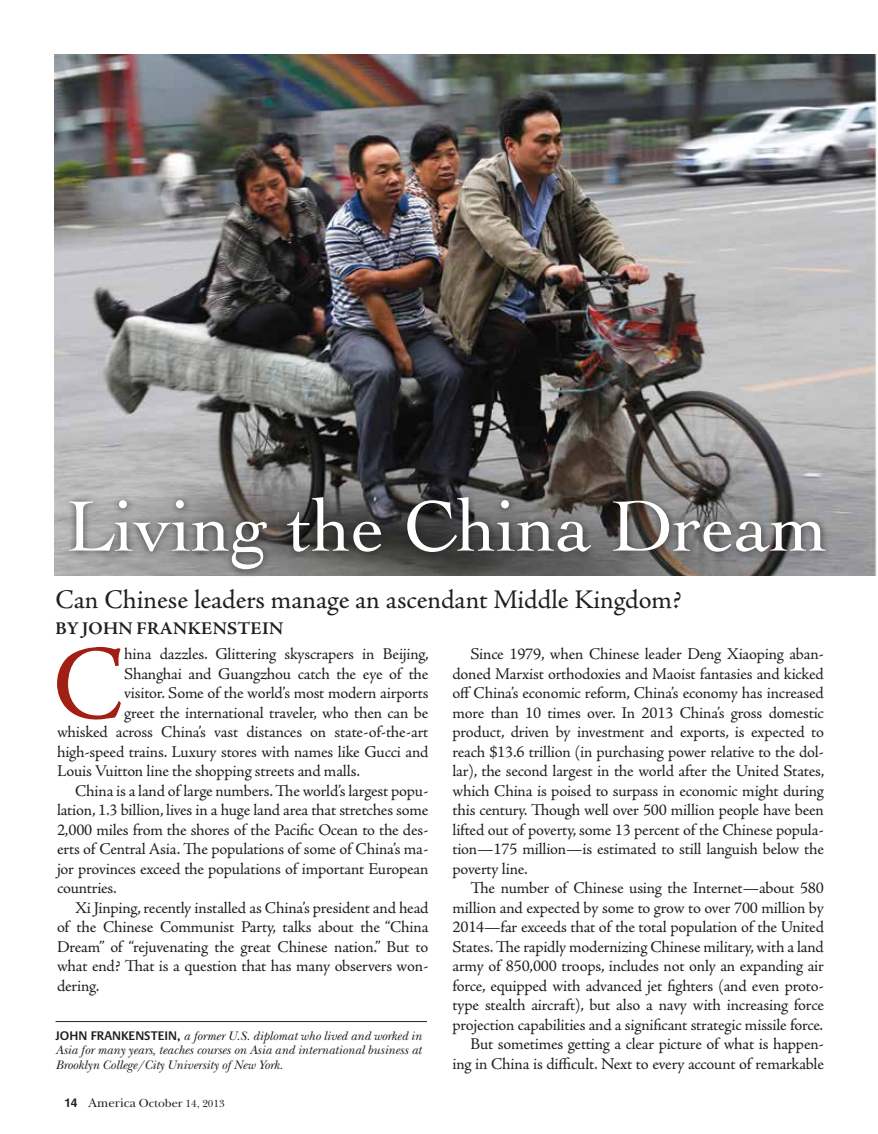
<style>
.page{position:relative;width:878px;height:1134px;background:#fff}
.page>*{position:absolute;margin:0;border:0;box-sizing:border-box;transform-origin:0 0}
.t1{font:105.9px "Adobe Jenson Pro";color:#a21f14}
.t2{font:75px "Cochin LT Std";color:#fff}
.t3{font:27px "Adobe Jenson Pro";color:#231f20}
.t4{font:700 18px "Adobe Jenson Pro";letter-spacing:.015em;color:#231f20}
.t5{font:16.5px/19.5px "Adobe Jenson Pro";letter-spacing:-.015em;color:#231f20;text-align:justify}
.t6{font:italic 12.75px/14.5px "New Baskerville ITC";color:#231f20;text-align:justify}
.t7{font:12.75px "New Baskerville ITC";color:#231f20}
.s1{font-family:"Praxis LT Pro";font-weight:600;font-style:normal}
.s2{font-family:"Helvetica LT Std";font-weight:700;font-size:12px}
.s3{font-size:12px}
.s4{font-size:10.5px}
</style>
<div class="page">
<hr style="left:56px;top:1021px;width:371px;height:1px;background:#231f20">
<img style="left:55px;top:54px;width:823px;height:522px">
<div style="left:62px;top:491px;width:771px;height:88px;background:#231f20;opacity:.75"></div>
<h2 class="t2" style="left:66px;top:483px;width:763px">Living the China Dream</h2>
<h3 class="t3" style="left:56px;top:584px;width:627px">Can Chinese leaders manage an ascendant Middle Kingdom?</h3>
<p class="t4" style="left:56px;top:618px;width:229px">BY JOHN FRANKENSTEIN</p>
<h1 class="t1" style="left:53px;top:625px;width:73px">C</h1>
<p class="t5" style="left:124px;top:645px;width:306px">hina dazzles. Glittering skyscrapers in Beijing,</p>
<p class="t5" style="left:124px;top:664px;width:306px">Shanghai and Guangzhou catch the eye of the</p>
<p class="t5" style="left:124px;top:684px;width:306px">visitor. Some of the world’s most modern airports</p>
<p class="t5" style="left:124px;top:703px;width:306px">greet the international traveler, who then can be</p>
<p class="t5" style="left:57px;top:723px;width:373px">whisked across China’s vast distances on state-of-the-art</p>
<p class="t5" style="left:57px;top:742px;width:373px">high-speed trains. Luxury stores with names like Gucci and</p>
<p class="t5" style="left:57px;top:762px;width:304px">Louis Vuitton line the shopping streets and malls.</p>
<p class="t5" style="left:75px;top:781px;width:355px">China is a land of large numbers. The world’s largest popu-</p>
<p class="t5" style="left:57px;top:801px;width:373px">lation, 1.3 billion, lives in a huge land area that stretches some</p>
<p class="t5" style="left:57px;top:820px;width:373px">2,000 miles from the shores of the Pacific Ocean to the des-</p>
<p class="t5" style="left:57px;top:840px;width:373px">erts of Central Asia. The populations of some of China’s ma-</p>
<p class="t5" style="left:57px;top:859px;width:373px">jor provinces exceed the populations of important European</p>
<p class="t5" style="left:57px;top:879px;width:61px">countries.</p>
<p class="t5" style="left:75px;top:898px;width:355px">Xi Jinping, recently installed as China’s president and head</p>
<p class="t5" style="left:57px;top:918px;width:373px">of the Chinese Communist Party, talks about the “China</p>
<p class="t5" style="left:57px;top:937px;width:373px">Dream” of “rejuvenating the great Chinese nation.” But to</p>
<p class="t5" style="left:57px;top:957px;width:373px">what end? That is a question that has many observers won-</p>
<p class="t5" style="left:57px;top:976px;width:44px">dering.</p>
<p class="t6" style="left:56px;top:1028px;width:367px"><span class="s1">JOHN FRANKENSTEIN,</span> a former U.S. diplomat who lived and worked in Asia for many years, teaches courses on Asia and international business at Brooklyn College/City University of New York.</p>
<p class="t7" style="left:64px;top:1095px;width:162px"><span class="s2">14</span> America <span class="s3">October</span> <span class="s4">14, 2013</span></p>
<p class="t5" style="left:452px;top:645px;width:373px;text-indent:18px">Since 1979, when Chinese leader Deng Xiaoping aban&shy;doned Marxist orthodoxies and Maoist fantasies and kicked off China’s economic reform, China’s economy has increased more than 10 times over. In 2013 China’s gross domestic product, driven by investment and exports, is expected to reach $13.6 trillion (in purchasing power relative to the dol&shy;lar), the second largest in the world after the United States, which China is poised to surpass in economic might during this century. Though well over 500 million people have been lifted out of poverty, some 13 percent of the Chinese popula&shy;tion—175 million—is estimated to still languish below the poverty line.</p>
<p class="t5" style="left:452px;top:879px;width:373px;text-align:right">The number of Chinese using the Internet—about 580 million and expected by some to grow to over 700 million by 2014—far exceeds that of the total population of the United States. The rapidly modernizing Chinese military, with a land army of 850,000 troops, includes not only an expanding air force, equipped with advanced jet fighters (and even proto&shy;type stealth aircraft), but also a navy with increasing force projection capabilities and a significant strategic missile force.<br>But sometimes getting a clear picture of what is happen&shy;ing in China is difficult. Next to every account of remarkable</p>
</div>
